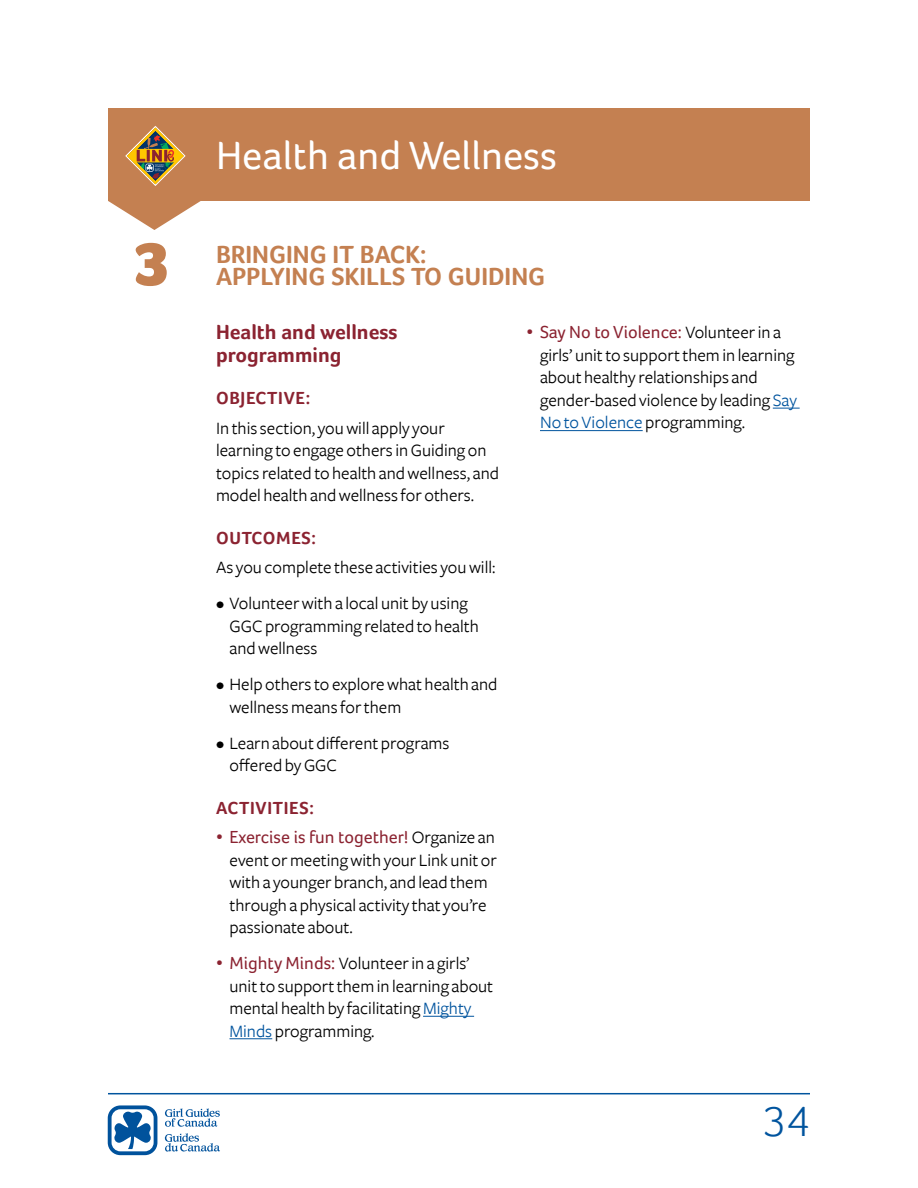
<style>
.page{position:relative;width:918px;height:1188px;background:#fff}
.page>*{position:absolute;margin:0;border:0;box-sizing:border-box;transform-origin:0 0}
.t1{font:900 63px "Foco";color:#c48051}
.t2{font:300 43.5px "Foco";color:#00549e}
.t3{font:40.5px "Foco";color:#fff}
.t4{font:700 25.5px/22.5px "Foco";color:#c48051}
.t5{font:700 21px/22.5px "Foco";color:#8b2331}
.t6{font:18px/22.5px "Freight Sans";color:#000}
.t7{font:18px "Foco";color:#8b2331}
.t8{font:700 18px "Foco";letter-spacing:.04em;color:#8b2331}
.s1{font-family:"Freight Sans";color:#000}
.s2{font-family:"Foco";color:#8b2331}
.s3{color:#00549e}
</style>
<div class="page">
<svg style="left:108px;top:1105px;width:49px;height:50px"></svg>
<svg style="left:165px;top:1108px;width:55px;height:19px"></svg>
<svg style="left:165px;top:1133px;width:55px;height:19px"></svg>
<hr style="left:108px;top:1093px;width:702px;height:1px;background:#00549e">
<hr style="left:423px;top:1016px;width:51px;height:1px;background:#00549e">
<hr style="left:230px;top:1038px;width:42px;height:1px;background:#00549e">
<svg style="left:773px;top:408px;width:27px;height:1px"></svg>
<hr style="left:540px;top:430px;width:103px;height:1px;background:#00549e">
<div style="left:108px;top:108px;width:702px;height:93px;background:#c48051"></div>
<svg style="left:108px;top:201px;width:93px;height:29px"></svg>
<svg style="left:125px;top:126px;width:61px;height:60px"></svg>
<h3 class="t3" style="left:216px;top:132px;width:343px">Health and Wellness</h3>
<h1 class="t1" style="left:134px;top:227px;width:39px">3</h1>
<h3 class="t4" style="left:216px;top:242px;width:331px">BRINGING IT BACK:<br>APPLYING SKILLS TO GUIDING</h3>
<p class="t5" style="left:216px;top:320px;width:183px">Health and wellness programming</p>
<p class="t8" style="left:216px;top:388px;width:96px">OBJECTIVE:</p>
<p class="t6" style="left:216px;top:417px;width:285px">In this section, you will apply your learning to engage others in Guiding on topics related to health and wellness, and model health and wellness for others.</p>
<p class="t8" style="left:216px;top:527px;width:102px">OUTCOMES:</p>
<p class="t6" style="left:216px;top:556px;width:281px">As you complete these activities you will:</p>
<p class="t6" style="left:230px;top:592px;width:251px;text-indent:-14px">• Volunteer with a local unit by using<br>GGC programming related to health and wellness</p>
<p class="t6" style="left:230px;top:673px;width:270px;text-indent:-14px">• Help others to explore what health and wellness means for them</p>
<p class="t6" style="left:230px;top:732px;width:222px;text-indent:-14px">• Learn about different programs offered byGGC</p>
<p class="t8" style="left:216px;top:797px;width:99px">ACTIVITIES:</p>
<p class="t7" style="left:216px;top:827px;width:280px">• Exercise is fun together! <span class="s1">Organize an</span></p>
<p class="t6" style="left:230px;top:849px;width:269px">event or meeting with your Link unit or with a younger branch, and lead them through a physical activity that you’re passionate about.</p>
<p class="t6" style="left:230px;top:952px;width:265px;text-indent:-14px"><span class="s2">• Mighty Minds:</span> Volunteer in a girls’ unit to support them in learning about mental health by facilitating <span class="s3">Mighty Minds</span> programming.</p>
<p class="t7" style="left:526px;top:322px;width:256px">• Say No to Violence: <span class="s1">Volunteer in a</span></p>
<p class="t6" style="left:540px;top:344px;width:259px">girls’ unit to support them in learning about healthy relationships and gender-based violence by leading <span class="s3">Say No to Violence</span> programming.</p>
<h2 class="t2" style="left:763px;top:1097px;width:48px">34</h2>
</div>
